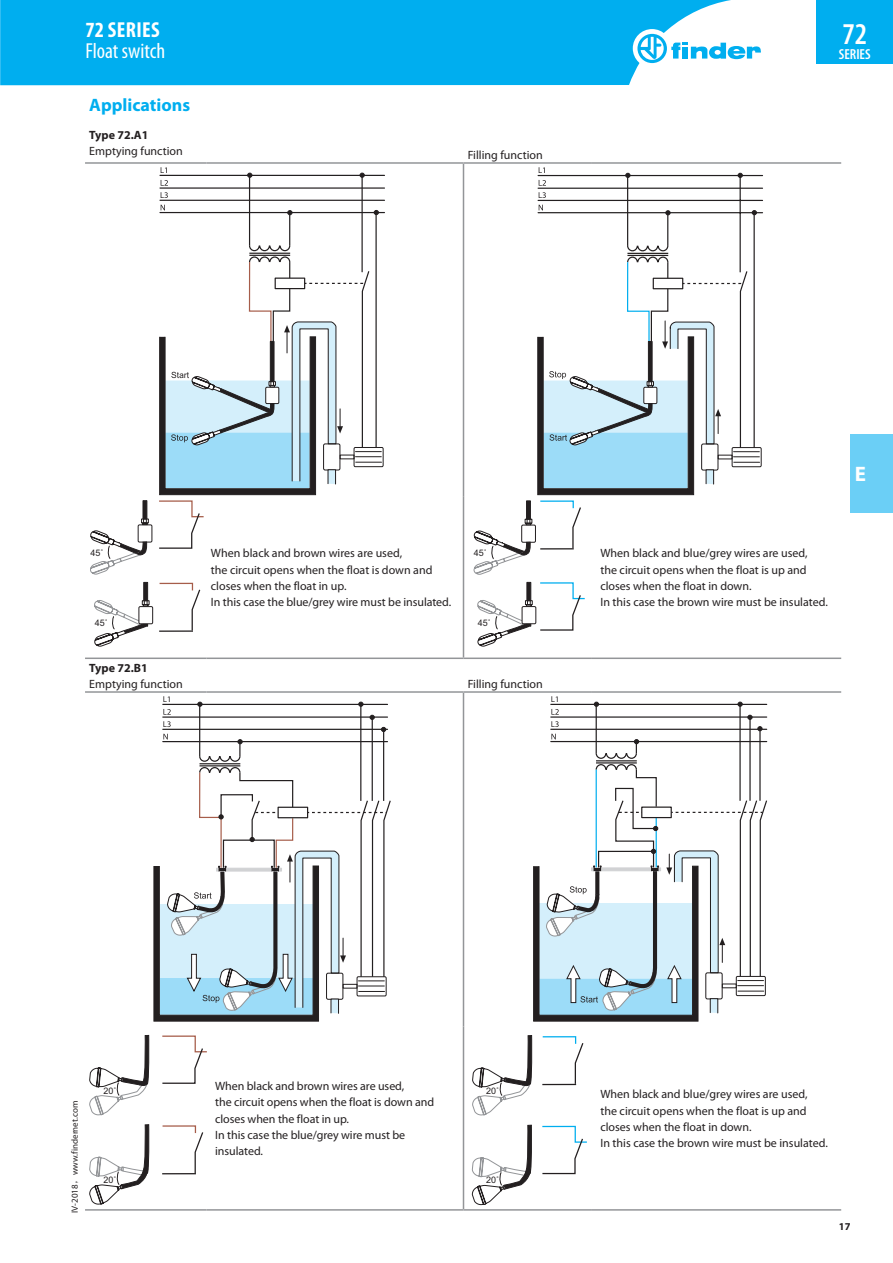
<style>
.page{position:relative;width:893px;height:1263px;background:#fff}
.page>*{position:absolute;margin:0;border:0;box-sizing:border-box;transform-origin:0 0}
.t1{font:600 condensed 30.3px "Myriad Pro";color:#fff}
.t2{font:condensed 21.75px "Myriad Pro";color:#fff}
.t3{font:700 condensed 21.75px "Myriad Pro";letter-spacing:.02em;color:#fff}
.t4{font:700 21px "Myriad Pro";color:#fff}
.t5{font:700 18px "Myriad Pro";color:#00aeef}
.t6{font:600 condensed 14.55px "Myriad Pro";color:#fff}
.t7{font:12px/16.2px "Myriad Pro";color:#231f20}
.t8{font:700 12px "Myriad Pro";color:#231f20}
.t9{font:700 10.5px "Myriad Pro";color:#231f20}
.t10{font:9px "Arial";color:#231f20}
.t11{font:9px "Myriad Pro";color:#231f20}
.s1{font-family:"Sim Hei"}
</style>
<div class="page">
<div style="left:850px;top:434px;width:43px;height:78px;background:#6bcff6"></div>
<div style="left:0;top:0;width:731px;height:85px;background:#00aeef"></div>
<div style="left:633px;top:29px;width:38px;height:39px;background:#fff;border-radius:50%"></div>
<svg style="left:637px;top:34px;width:124px;height:29px"></svg>
<div style="left:816px;top:0;width:77px;height:64px;background:#00aeef"></div>
<hr style="left:85px;top:1209px;width:122px;height:1px;background:#939598">
<hr style="left:207px;top:1209px;width:256px;height:1px;background:#939598">
<hr style="left:463px;top:1209px;width:129px;height:1px;background:#939598">
<hr style="left:592px;top:1209px;width:249px;height:1px;background:#939598">
<hr style="left:85px;top:162px;width:122px;height:2px;background:#939598">
<hr style="left:207px;top:162px;width:256px;height:2px;background:#939598">
<hr style="left:463px;top:162px;width:129px;height:2px;background:#939598">
<hr style="left:592px;top:162px;width:249px;height:2px;background:#939598">
<hr style="left:85px;top:657px;width:122px;height:2px;background:#939598">
<hr style="left:207px;top:657px;width:256px;height:2px;background:#939598">
<hr style="left:463px;top:657px;width:129px;height:2px;background:#939598">
<hr style="left:592px;top:657px;width:249px;height:2px;background:#939598">
<hr style="left:85px;top:691px;width:122px;height:2px;background:#939598">
<hr style="left:207px;top:691px;width:256px;height:2px;background:#939598">
<hr style="left:463px;top:691px;width:129px;height:2px;background:#939598">
<hr style="left:592px;top:691px;width:249px;height:2px;background:#939598">
<hr style="left:463px;top:693px;width:1px;height:333px;background:#939598">
<hr style="left:463px;top:1026px;width:1px;height:183px;background:#939598">
<hr style="left:463px;top:164px;width:1px;height:332px;background:#939598">
<hr style="left:463px;top:496px;width:1px;height:161px;background:#939598">
<hr style="left:361px;top:176px;width:2px;height:96px;background:#231f20">
<hr style="left:289px;top:211px;width:1px;height:34px;background:#231f20">
<svg style="left:161px;top:192px;width:7px;height:6px"></svg>
<hr style="left:160px;top:212px;width:224px;height:1px;background:#231f20">
<hr style="left:160px;top:200px;width:224px;height:1px;background:#231f20">
<svg style="left:161px;top:205px;width:4px;height:5px"></svg>
<svg style="left:247px;top:173px;width:5px;height:5px"></svg>
<svg style="left:287px;top:210px;width:6px;height:5px"></svg>
<hr style="left:375px;top:214px;width:2px;height:233px;background:#231f20">
<svg style="left:161px;top:180px;width:7px;height:6px"></svg>
<hr style="left:160px;top:187px;width:224px;height:2px;background:#231f20">
<svg style="left:161px;top:167px;width:6px;height:6px"></svg>
<hr style="left:160px;top:175px;width:224px;height:1px;background:#231f20">
<svg style="left:374px;top:210px;width:5px;height:5px"></svg>
<svg style="left:360px;top:173px;width:5px;height:5px"></svg>
<hr style="left:249px;top:175px;width:1px;height:70px;background:#231f20">
<hr style="left:740px;top:176px;width:1px;height:96px;background:#231f20">
<hr style="left:667px;top:211px;width:1px;height:34px;background:#231f20">
<hr style="left:538px;top:212px;width:224px;height:1px;background:#231f20">
<hr style="left:538px;top:200px;width:224px;height:1px;background:#231f20">
<svg style="left:625px;top:173px;width:5px;height:5px"></svg>
<svg style="left:665px;top:210px;width:6px;height:5px"></svg>
<hr style="left:753px;top:214px;width:2px;height:233px;background:#231f20">
<hr style="left:538px;top:188px;width:224px;height:1px;background:#231f20">
<hr style="left:538px;top:175px;width:224px;height:1px;background:#231f20">
<svg style="left:752px;top:210px;width:5px;height:5px"></svg>
<svg style="left:738px;top:173px;width:5px;height:5px"></svg>
<hr style="left:627px;top:175px;width:1px;height:70px;background:#231f20">
<svg style="left:539px;top:192px;width:7px;height:6px"></svg>
<svg style="left:539px;top:205px;width:4px;height:5px"></svg>
<svg style="left:539px;top:180px;width:7px;height:6px"></svg>
<svg style="left:539px;top:167px;width:6px;height:6px"></svg>
<div style="left:138px;top:524px;width:14px;height:18px;border:1px solid #231f20"></div>
<hr style="left:143px;top:500px;width:4px;height:19px;background:#231f20">
<svg style="left:159px;top:244px;width:225px;height:388px"></svg>
<svg style="left:90px;top:519px;width:59px;height:128px"></svg>
<div style="left:139px;top:607px;width:14px;height:17px;background:#fff"></div>
<div style="left:139px;top:606px;width:14px;height:18px;border:1px solid #231f20"></div>
<svg style="left:473px;top:245px;width:289px;height:402px"></svg>
<div style="left:522px;top:606px;width:14px;height:18px;background:#fff"></div>
<div style="left:522px;top:606px;width:14px;height:18px;border:1px solid #231f20"></div>
<svg style="left:153px;top:696px;width:238px;height:325px"></svg>
<svg style="left:533px;top:696px;width:234px;height:325px"></svg>
<svg style="left:162px;top:1035px;width:45px;height:49px"></svg>
<svg style="left:89px;top:1035px;width:60px;height:80px"></svg>
<svg style="left:162px;top:1125px;width:42px;height:49px"></svg>
<svg style="left:89px;top:1125px;width:60px;height:80px"></svg>
<svg style="left:471px;top:1035px;width:116px;height:170px"></svg>
<h2 class="t3" style="left:85px;top:17px;width:76px">72 SERIES</h2>
<h2 class="t2" style="left:85px;top:38px;width:81px">Float switch</h2>
<h3 class="t5" style="left:89px;top:93px;width:102px">Applications</h3>
<p class="t8" style="left:89px;top:127px;width:61px">Type 72.A1</p>
<p class="t7" style="left:89px;top:143px;width:95px">Emptying function</p>
<p class="t7" style="left:468px;top:146px;width:77px">Filling function</p>
<h1 class="t1" style="left:842px;top:17px;width:26px">72</h1>
<p class="t6" style="left:839px;top:46px;width:33px">SERIES</p>
<p class="t7" style="left:211px;top:545px;width:242px">When black and brown wires are used,<br>the circuit opens when the float is down and closes when the float in up.<br>In this case the blue/grey wire must be insulated.</p>
<p class="t10" style="left:90px;top:547px;width:14px">45˚</p>
<p class="t10" style="left:234px;top:547px;width:14px">45˚</p>
<p class="t10" style="left:330px;top:547px;width:14px">45˚</p>
<p class="t10" style="left:474px;top:547px;width:14px">45˚</p>
<p class="t10" style="left:95px;top:617px;width:14px">45˚</p>
<p class="t10" style="left:478px;top:617px;width:14px">45˚</p>
<p class="t8" style="left:89px;top:660px;width:60px">Type 72.B1</p>
<p class="t7" style="left:89px;top:675px;width:95px">Emptying function</p>
<p class="t7" style="left:468px;top:675px;width:77px">Filling function</p>
<p class="t7" style="left:600px;top:545px;width:229px">When black and blue/grey wires are used,<br>the circuit opens when the float is up and closes when the float in down.<br>In this case the brown wire must be insulated.</p>
<h3 class="t4" style="left:855px;top:460px;width:13px">E</h3>
<p class="t11" style="left:69px;top:1213px;width:113px;rotate:-90deg">IV-2018<span class="s1">，</span>www.findernet.com</p>
<p class="t7" style="left:215px;top:1078px;width:220px">When black and brown wires are used,<br>the circuit opens when the float is down and closes when the float in up.<br>In this case the blue/grey wire must be insulated.</p>
<p class="t10" style="left:103px;top:1084px;width:14px">20˚</p>
<p class="t10" style="left:247px;top:1084px;width:14px">20˚</p>
<p class="t10" style="left:343px;top:1085px;width:14px">20˚</p>
<p class="t10" style="left:486px;top:1085px;width:14px">20˚</p>
<p class="t10" style="left:103px;top:1174px;width:14px">20˚</p>
<p class="t10" style="left:486px;top:1174px;width:14px">20˚</p>
<p class="t7" style="left:600px;top:1086px;width:229px">When black and blue/grey wires are used,<br>the circuit opens when the float is up and closes when the float in down.<br>In this case the brown wire must be insulated.</p>
<p class="t9" style="left:839px;top:1219px;width:13px">17</p>
</div>
